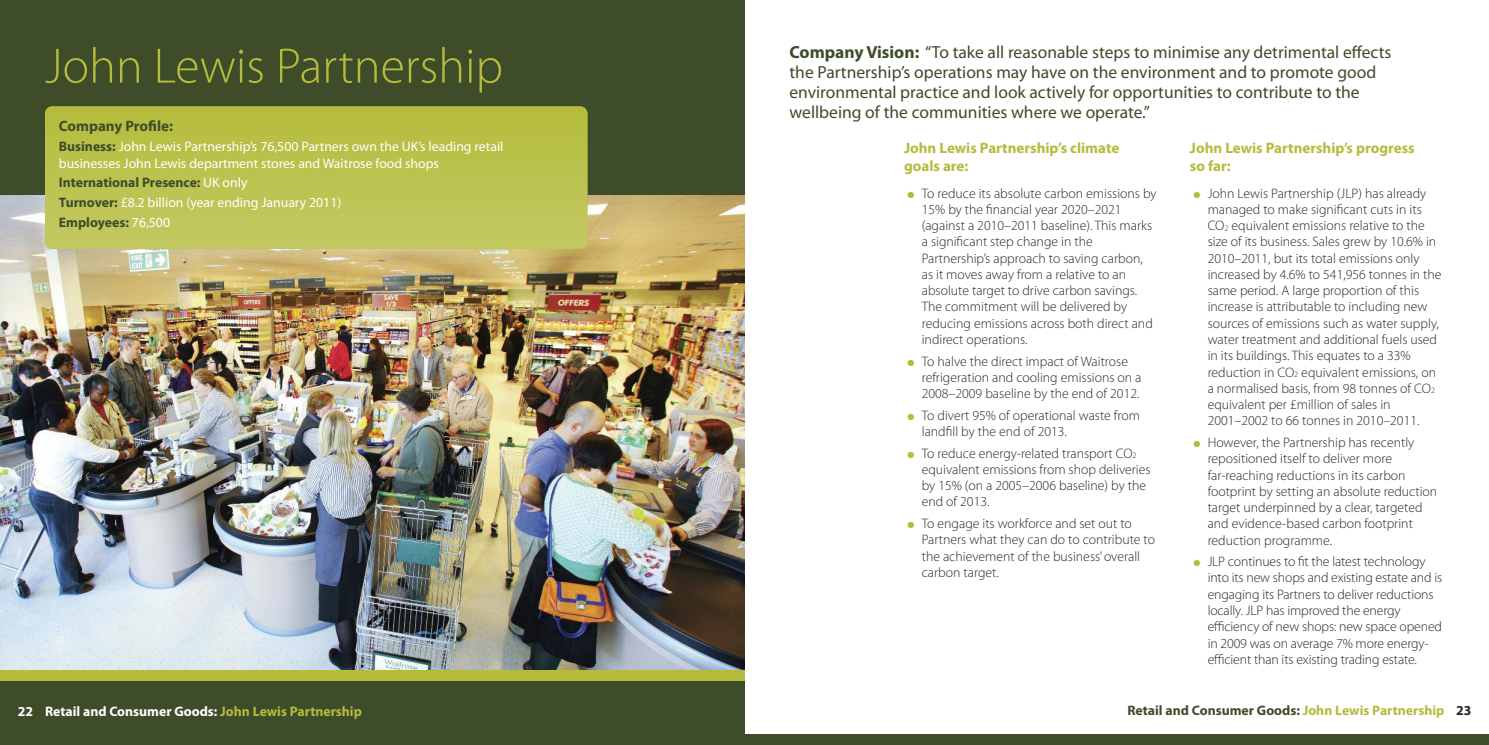
<style>
.page{position:relative;width:1489px;height:745px;background:#fff}
.page>*{position:absolute;margin:0;border:0;box-sizing:border-box;transform-origin:0 0}
.t1{font:300 50px "Myriad Pro";color:#b4bc3c}
.t2{font:17.5px/20px "Myriad Pro";color:#3e4c2a}
.t3{font:700 15px/17.5px "Myriad Pro";color:#b4bc3c}
.t4{font:700 15px "Myriad Pro";color:#3e4c2a}
.t5{font:300 13.75px/16.2px "Myriad Pro";color:#272627}
.t6{font:13.75px/19.8px "Myriad Pro";color:#fff}
.t7{font:700 13.75px "Myriad Pro";color:#fff}
.t8{font:700 13.75px "Myriad Pro";color:#3e4c2a}
.s1{font-weight:700}
.s2{color:#b4bc3c}
.s3{font-size:8.25px}
.s4{color:#272627}
.s5{font-weight:700;color:#3e4c2a}
</style>
<div class="page">
<div style="left:0;top:0;width:744px;height:744px;background:#3e4c2a"></div>
<img style="left:0;top:195px;width:744px;height:475px">
<div style="left:0;top:670px;width:744px;height:10px;background:#b4bc3c"></div>
<div style="left:45px;top:106px;width:542px;height:143px;background:linear-gradient(to bottom,#b4bc3c,#c3c962);border-radius:7px"></div>
<div style="left:744px;top:733px;width:744px;height:11px;background:#3e4c2a"></div>
<p class="t7" style="left:18px;top:706px;width:17px">22</p>
<h1 class="t1" style="left:45px;top:47px;width:459px">John Lewis Partnership</h1>
<p class="t2" style="left:789px;top:44px;width:603px"><span class="s1">Company Vision:</span> “To take all reasonable steps to minimise any detrimental effects the Partnership’s operations may have on the environment and to promote good environmental practice and look actively for opportunities to contribute to the wellbeing of the communities where we operate.”</p>
<p class="t3" style="left:1189px;top:140px;width:226px">John Lewis Partnership’s progress so far:</p>
<p class="t5" style="left:1207px;top:186px;width:235px;text-indent:-14px"><span class="s2">●</span> John Lewis Partnership (JLP) has already managed to make significant cuts in its Co<span class="s3">2</span> equivalent emissions relative to the size of its business. Sales grew by 10.6% in 2010–2011, but its total emissions only increased by 4.6% to 541,956 tonnes in the same period. A large proportion of this increase is attributable to including new sources of emissions such as water supply, water treatment and additional fuels used in its buildings. This equates to a 33% reduction in Co<span class="s3">2</span> equivalent emissions, on a normalised basis, from 98 tonnes of Co<span class="s3">2 </span>equivalent per £million of sales in 2001–2002 to 66 tonnes in 2010–2011.</p>
<p class="t5" style="left:1207px;top:435px;width:231px;text-indent:-14px"><span class="s2">●</span> However, the Partnership has recently repositioned itself to deliver more far-reaching reductions in its carbon footprint by setting an absolute reduction target underpinned by a clear, targeted and evidence-based carbon footprint reduction programme.</p>
<p class="t5" style="left:1207px;top:554px;width:236px;text-indent:-14px"><span class="s2">●</span> JLP continues to fit the latest technology into its new shops and existing estate and is engaging its Partners to deliver reductions locally. JLP has improved the energy efficiency of new shops: new space opened in 2009 was on average 7% more energy&shy;efficient than its existing trading estate.</p>
<p class="t7" style="left:45px;top:706px;width:318px">Retail and Consumer Goods: <span class="s2">John Lewis Partnership</span></p>
<p class="t8" style="left:1127px;top:705px;width:345px">Retail and Consumer Goods: <span class="s2">John Lewis Partnership</span> <span class="s4">23</span></p>
<p class="t4" style="left:59px;top:121px;width:116px">Company Profile:</p>
<p class="t6" style="left:59px;top:139px;width:446px;line-height:16.2px"><span class="s5">Business:</span> John Lewis Partnership’s 76,500 Partners own the UK’s leading retail businesses John Lewis department stores and Waitrose food shops</p>
<p class="t6" style="left:59px;top:174px;width:284px"><span class="s5">International Presence:</span> UK only<br><span class="s5">Turnover:</span> £8.2 billion (year ending January 2011)<br><span class="s5">Employees:</span> 76,500</p>
<p class="t3" style="left:904px;top:140px;width:217px">John Lewis Partnership’s climate goals are:</p>
<p class="t5" style="left:921px;top:186px;width:236px;text-indent:-14px"><span class="s2">●</span> To reduce its absolute carbon emissions by 15% by the financial year 2020–2021 (against a 2010–2011 baseline). This marks a significant step change in the Partnership’s approach to saving carbon, as it moves away from a relative to an absolute target to drive carbon savings.<br>The commitment will be delivered by reducing emissions across both direct and indirect operations.</p>
<p class="t5" style="left:921px;top:354px;width:221px;text-indent:-14px"><span class="s2">●</span> To halve the direct impact of Waitrose refrigeration and cooling emissions on a<br>2008–2009 baseline by the end of 2012.</p>
<p class="t5" style="left:921px;top:408px;width:220px;text-indent:-14px"><span class="s2">●</span> To divert 95% of operational waste from landfill by the end of 2013.</p>
<p class="t5" style="left:921px;top:445px;width:230px;text-indent:-14px"><span class="s2">●</span> To reduce energy-related transport Co<span class="s3">2 </span>equivalent emissions from shop deliveries by 15% (on a 2005–2006 baseline) by the end of 2013.</p>
<p class="t5" style="left:921px;top:516px;width:235px;text-indent:-14px"><span class="s2">●</span> To engage its workforce and set out to Partners what they can do to contribute to the achievement of the business’overall carbon target.</p>
</div>
